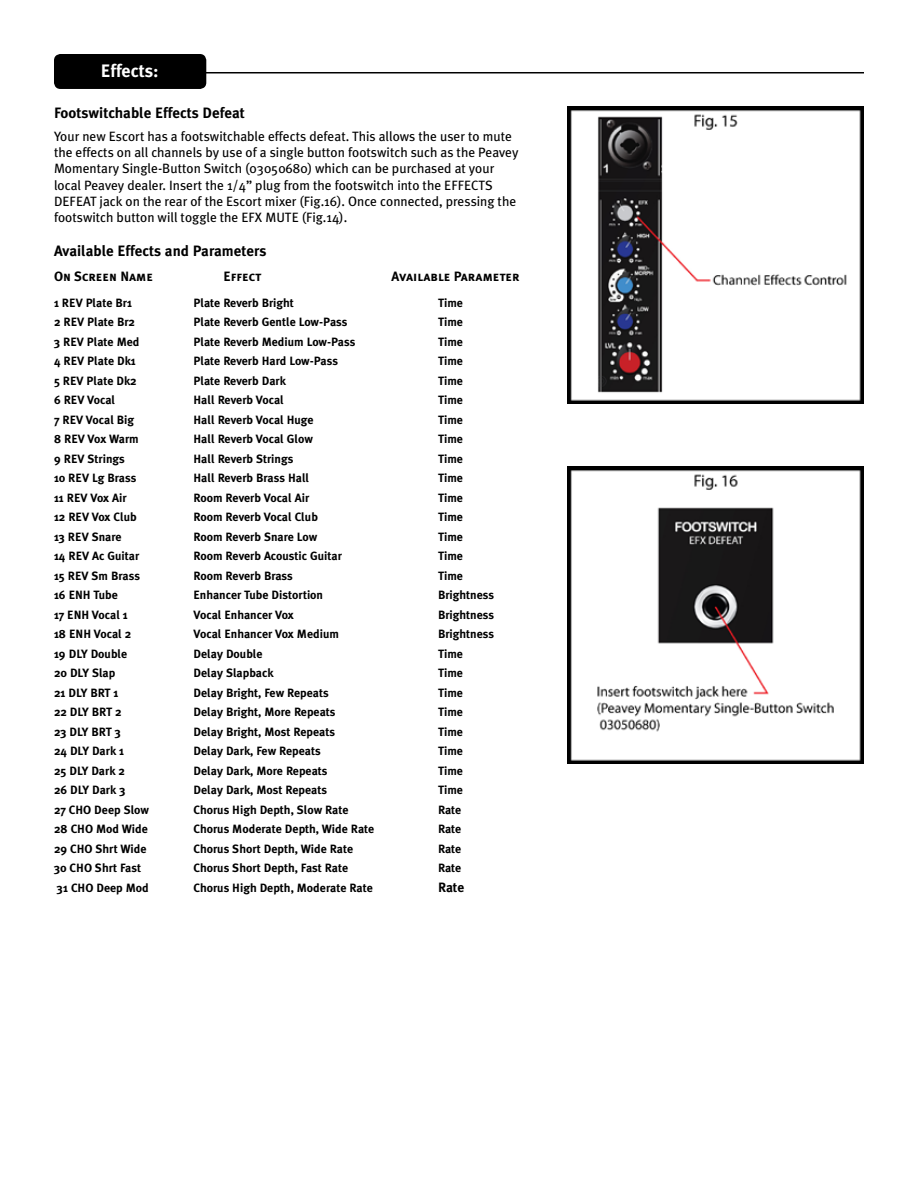
<style>
.page{position:relative;width:918px;height:1188px;background:#fff}
.page>*{position:absolute;margin:0;border:0;box-sizing:border-box;transform-origin:0 0}
.t1{font:700 18px "Meta Plus";color:#fff}
.t2{font:700 15px "Meta Plus";color:#000}
.t3{font:13.5px/16.2px "Meta Plus";color:#000}
.t4{font:13.5px "Meta Plus Bold Caps";color:#000}
.t5{font:700 13.5px "Meta Plus";color:#000}
.t6{font:700 12px "Meta Plus";color:#000}
</style>
<div class="page">
<div style="left:54px;top:54px;width:152px;height:35px;background:#000;border-radius:6px"></div>
<hr style="left:202px;top:72px;width:662px;height:1px;background:#000">
<img style="left:567px;top:107px;width:297px;height:297px">
<img style="left:567px;top:466px;width:297px;height:297px">
<h1 class="t1" style="left:101px;top:61px;width:59px">Effects:</h1>
<p class="t2" style="left:54px;top:105px;width:192px">Footswitchable Effects Defeat</p>
<p class="t3" style="left:54px;top:128px;width:466px">Your new Escort has a footswitchable effects defeat. This allows the user to mute the effects on all channels by use of a single button footswitch such as the Peavey Momentary Single-Button Switch (03050680) which can be purchased at your local Peavey dealer. Insert the 1/4” plug from the footswitch into the EFFECTS DEFEAT jack on the rear of the Escort mixer (Fig.16). Once connected, pressing the footswitch button will toggle the EFX MUTE (Fig.14).</p>
<p class="t2" style="left:54px;top:242px;width:214px">Available Effects and Parameters</p>
<p class="t4" style="left:54px;top:268px;width:100px">On Screen Name</p>
<p class="t4" style="left:224px;top:268px;width:39px">Effect</p>
<p class="t4" style="left:392px;top:268px;width:130px">Available Parameter</p>
<p class="t6" style="left:54px;top:296px;width:80px">1 REV Plate Br1</p>
<p class="t6" style="left:194px;top:296px;width:102px">Plate Reverb Bright</p>
<p class="t6" style="left:438px;top:296px;width:26px">Time</p>
<p class="t6" style="left:54px;top:315px;width:83px">2 REV Plate Br2</p>
<p class="t6" style="left:194px;top:315px;width:156px">Plate Reverb Gentle Low-Pass</p>
<p class="t6" style="left:438px;top:315px;width:26px">Time</p>
<p class="t6" style="left:54px;top:335px;width:87px">3 REV Plate Med</p>
<p class="t6" style="left:194px;top:335px;width:163px">Plate Reverb Medium Low-Pass</p>
<p class="t6" style="left:438px;top:335px;width:26px">Time</p>
<p class="t6" style="left:54px;top:354px;width:83px">4 REV Plate Dk1</p>
<p class="t6" style="left:194px;top:354px;width:146px">Plate Reverb Hard Low-Pass</p>
<p class="t6" style="left:438px;top:354px;width:26px">Time</p>
<p class="t6" style="left:54px;top:374px;width:84px">5 REV Plate Dk2</p>
<p class="t6" style="left:194px;top:374px;width:94px">Plate Reverb Dark</p>
<p class="t6" style="left:438px;top:374px;width:26px">Time</p>
<p class="t6" style="left:54px;top:393px;width:63px">6 REV Vocal</p>
<p class="t6" style="left:194px;top:393px;width:92px">Hall Reverb Vocal</p>
<p class="t6" style="left:438px;top:393px;width:26px">Time</p>
<p class="t6" style="left:54px;top:413px;width:82px">7 REV Vocal Big</p>
<p class="t6" style="left:194px;top:413px;width:122px">Hall Reverb Vocal Huge</p>
<p class="t6" style="left:438px;top:413px;width:26px">Time</p>
<p class="t6" style="left:54px;top:432px;width:86px">8 REV Vox Warm</p>
<p class="t6" style="left:194px;top:432px;width:121px">Hall Reverb Vocal Glow</p>
<p class="t6" style="left:438px;top:432px;width:26px">Time</p>
<p class="t6" style="left:54px;top:452px;width:72px">9 REV Strings</p>
<p class="t6" style="left:194px;top:452px;width:101px">Hall Reverb Strings</p>
<p class="t6" style="left:438px;top:452px;width:26px">Time</p>
<p class="t6" style="left:54px;top:471px;width:84px">10 REV Lg Brass</p>
<p class="t6" style="left:194px;top:471px;width:117px">Hall Reverb Brass Hall</p>
<p class="t6" style="left:438px;top:471px;width:26px">Time</p>
<p class="t6" style="left:54px;top:491px;width:74px">11 REV Vox Air</p>
<p class="t6" style="left:194px;top:491px;width:117px">Room Reverb Vocal Air</p>
<p class="t6" style="left:438px;top:491px;width:26px">Time</p>
<p class="t6" style="left:54px;top:510px;width:84px">12 REV Vox Club</p>
<p class="t6" style="left:194px;top:510px;width:126px">Room Reverb Vocal Club</p>
<p class="t6" style="left:438px;top:510px;width:26px">Time</p>
<p class="t6" style="left:54px;top:530px;width:69px">13 REV Snare</p>
<p class="t6" style="left:194px;top:530px;width:125px">Room Reverb Snare Low</p>
<p class="t6" style="left:438px;top:530px;width:26px">Time</p>
<p class="t6" style="left:54px;top:549px;width:87px">14 REV Ac Guitar</p>
<p class="t6" style="left:194px;top:549px;width:150px">Room Reverb Acoustic Guitar</p>
<p class="t6" style="left:438px;top:549px;width:26px">Time</p>
<p class="t6" style="left:54px;top:569px;width:88px">15 REV Sm Brass</p>
<p class="t6" style="left:194px;top:569px;width:101px">Room Reverb Brass</p>
<p class="t6" style="left:438px;top:569px;width:26px">Time</p>
<p class="t6" style="left:54px;top:588px;width:65px">16 ENH Tube</p>
<p class="t6" style="left:194px;top:588px;width:131px">Enhancer Tube Distortion</p>
<p class="t6" style="left:438px;top:588px;width:58px">Brightness</p>
<p class="t6" style="left:54px;top:608px;width:75px">17 ENH Vocal 1</p>
<p class="t6" style="left:194px;top:608px;width:102px">Vocal Enhancer Vox</p>
<p class="t6" style="left:438px;top:608px;width:58px">Brightness</p>
<p class="t6" style="left:54px;top:627px;width:79px">18 ENH Vocal 2</p>
<p class="t6" style="left:194px;top:627px;width:147px">Vocal Enhancer Vox Medium</p>
<p class="t6" style="left:438px;top:627px;width:58px">Brightness</p>
<p class="t6" style="left:54px;top:647px;width:75px">19 DLY Double</p>
<p class="t6" style="left:194px;top:647px;width:71px">Delay Double</p>
<p class="t6" style="left:438px;top:647px;width:26px">Time</p>
<p class="t6" style="left:54px;top:666px;width:63px">20 DLY Slap</p>
<p class="t6" style="left:194px;top:666px;width:82px">Delay Slapback</p>
<p class="t6" style="left:438px;top:666px;width:26px">Time</p>
<p class="t6" style="left:54px;top:686px;width:66px">21 DLY BRT 1</p>
<p class="t6" style="left:194px;top:686px;width:137px">Delay Bright, Few Repeats</p>
<p class="t6" style="left:438px;top:686px;width:26px">Time</p>
<p class="t6" style="left:54px;top:705px;width:69px">22 DLY BRT 2</p>
<p class="t6" style="left:194px;top:705px;width:144px">Delay Bright, More Repeats</p>
<p class="t6" style="left:438px;top:705px;width:26px">Time</p>
<p class="t6" style="left:54px;top:725px;width:68px">23 DLY BRT 3</p>
<p class="t6" style="left:194px;top:725px;width:143px">Delay Bright, Most Repeats</p>
<p class="t6" style="left:438px;top:725px;width:26px">Time</p>
<p class="t6" style="left:54px;top:744px;width:72px">24 DLY Dark 1</p>
<p class="t6" style="left:194px;top:744px;width:129px">Delay Dark, Few Repeats</p>
<p class="t6" style="left:438px;top:744px;width:26px">Time</p>
<p class="t6" style="left:54px;top:764px;width:73px">25 DLY Dark 2</p>
<p class="t6" style="left:194px;top:764px;width:136px">Delay Dark, More Repeats</p>
<p class="t6" style="left:438px;top:764px;width:26px">Time</p>
<p class="t6" style="left:54px;top:783px;width:73px">26 DLY Dark 3</p>
<p class="t6" style="left:194px;top:783px;width:135px">Delay Dark, Most Repeats</p>
<p class="t6" style="left:438px;top:783px;width:26px">Time</p>
<p class="t6" style="left:54px;top:803px;width:97px">27 CHO Deep Slow</p>
<p class="t6" style="left:194px;top:803px;width:157px">Chorus High Depth, Slow Rate</p>
<p class="t6" style="left:438px;top:803px;width:25px">Rate</p>
<p class="t6" style="left:54px;top:822px;width:96px">28 CHO Mod Wide</p>
<p class="t6" style="left:194px;top:822px;width:182px">Chorus Moderate Depth, Wide Rate</p>
<p class="t6" style="left:438px;top:822px;width:25px">Rate</p>
<p class="t6" style="left:54px;top:842px;width:94px">29 CHO Shrt Wide</p>
<p class="t6" style="left:194px;top:842px;width:161px">Chorus Short Depth, Wide Rate</p>
<p class="t6" style="left:438px;top:842px;width:25px">Rate</p>
<p class="t6" style="left:54px;top:861px;width:89px">30 CHO Shrt Fast</p>
<p class="t6" style="left:194px;top:861px;width:156px">Chorus Short Depth, Fast Rate</p>
<p class="t6" style="left:438px;top:861px;width:25px">Rate</p>
<p class="t6" style="left:57px;top:881px;width:93px">31 CHO Deep Mod</p>
<p class="t6" style="left:194px;top:881px;width:181px">Chorus High Depth, Moderate Rate</p>
<p class="t5" style="left:438px;top:879px;width:28px">Rate</p>
</div>
